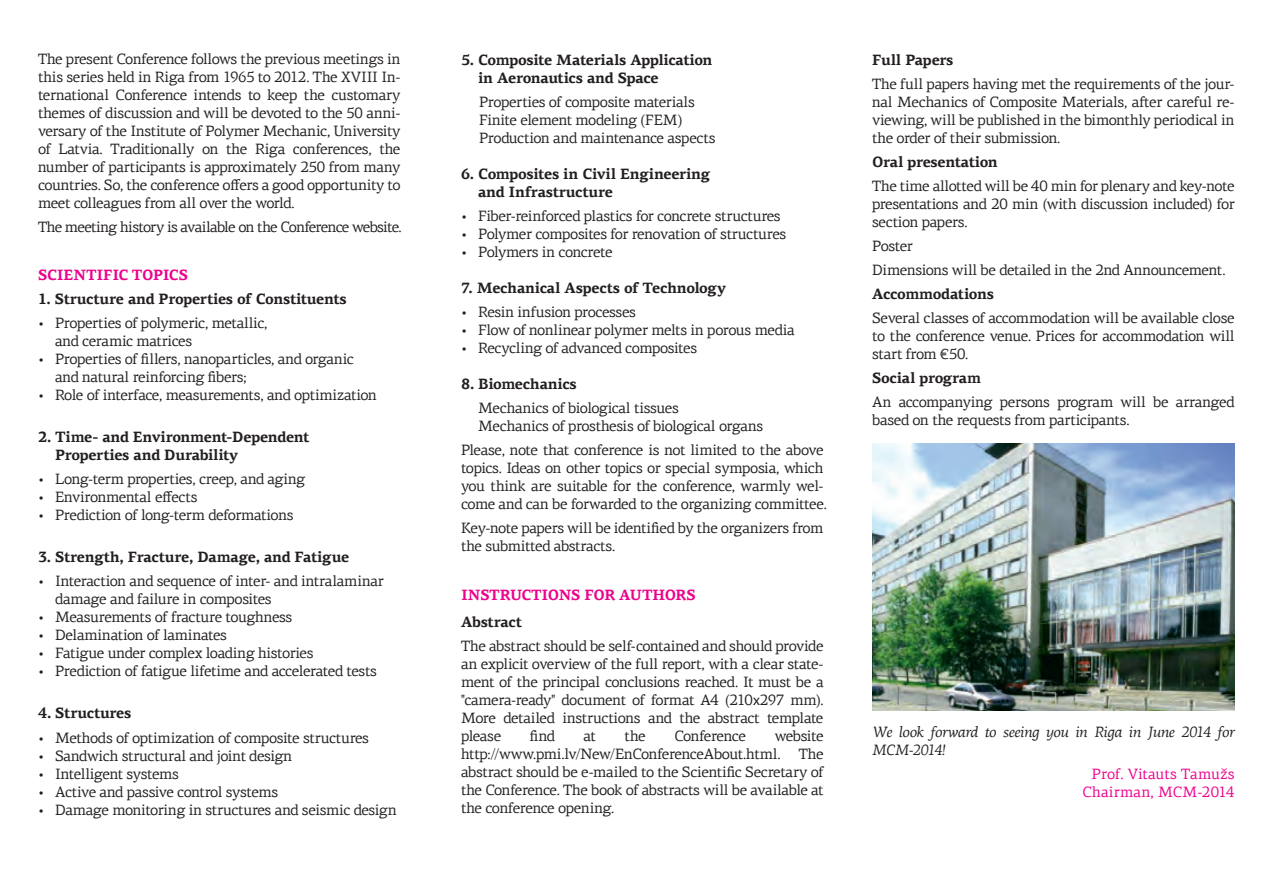
<style>
.page{position:relative;width:1263px;height:893px;background:#fff}
.page>*{position:absolute;margin:0;border:0;box-sizing:border-box;transform-origin:0 0}
.t1{font:15px/18px "PF Agora Serif Pro";letter-spacing:-.025em;color:#231f20}
.t2{font:700 15px/18px "PF Agora Serif Pro";letter-spacing:-.02em;color:#231f20}
.t3{font:italic 15px/18px "PF Agora Serif Pro";letter-spacing:-.035em;color:#231f20}
.t4{font:15px "PF Agora Serif Pro";letter-spacing:-.045em;color:#231f20}
.t5{font:700 15px "PF Agora Serif Pro";letter-spacing:-.01em;color:#ed028c}
.t6{font:15px/18px "PF Agora Serif Pro";letter-spacing:.01em;color:#ed028c;text-align:right}
.s1{font-family:"Myriad Pro"}
</style>
<div class="page">
<img style="left:872px;top:443px;width:362px;height:267px">
<p class="t1" style="left:38px;top:50px;width:364px;text-align:justify">The present Conference follows the previous meetings in this series held in Riga from 1965 to 2012. The XVIII In&shy;ternational Conference intends to keep the customary themes of discussion and will be devoted to the 50 anni&shy;versary of the Institute of Polymer Mechanic, University of Latvia. Traditionally on the Riga conferences, the number of participants is approximately 250 from many countries. So, the conference offers a good opportunity to meet colleagues from all over the world.</p>
<p class="t4" style="left:38px;top:218px;width:365px">The meeting history is available on the Conference website.</p>
<p class="t5" style="left:38px;top:266px;width:151px">SCIENTIFIC TOPICS</p>
<p class="t2" style="left:38px;top:291px;width:310px">1. Structure and Properties of Constituents</p>
<p class="t1" style="left:55px;top:314px;width:214px;text-indent:-17px">• Properties of polymeric, metallic, and ceramic matrices</p>
<p class="t1" style="left:55px;top:350px;width:300px;text-indent:-17px">• Properties of fillers, nanoparticles, and organic and natural reinforcing fibers;</p>
<p class="t1" style="left:38px;top:386px;width:340px">• Role of interface, measurements, and optimization</p>
<p class="t2" style="left:55px;top:429px;width:256px;text-indent:-17px">2. Time- and Environment-Dependent<br>Properties and Durability</p>
<p class="t1" style="left:38px;top:470px;width:269px">• Long-term properties, creep, and aging</p>
<p class="t1" style="left:38px;top:488px;width:161px">• Environmental effects</p>
<p class="t1" style="left:38px;top:506px;width:257px">• Prediction of long-term deformations</p>
<p class="t2" style="left:38px;top:549px;width:313px">3. Strength, Fracture, Damage, and Fatigue</p>
<p class="t1" style="left:55px;top:572px;width:330px;text-indent:-17px">• Interaction and sequence of inter- and intralaminar damage and failure in composites</p>
<p class="t1" style="left:38px;top:608px;width:256px">• Measurements of fracture toughness</p>
<p class="t1" style="left:38px;top:626px;width:190px">• Delamination of laminates</p>
<p class="t1" style="left:38px;top:644px;width:277px">• Fatigue under complex loading histories</p>
<p class="t1" style="left:38px;top:662px;width:340px">• Prediction of fatigue lifetime and accelerated tests</p>
<p class="t2" style="left:38px;top:705px;width:95px">4. Structures</p>
<p class="t1" style="left:38px;top:728px;width:333px">• Methods of optimization of composite structures</p>
<p class="t1" style="left:38px;top:746px;width:256px">• Sandwich structural and joint design</p>
<p class="t1" style="left:38px;top:764px;width:143px">• Intelligent systems</p>
<p class="t1" style="left:38px;top:782px;width:242px">• Active and passive control systems</p>
<p class="t1" style="left:38px;top:800px;width:360px">• Damage monitoring in structures and seismic design</p>
<p class="t2" style="left:478px;top:51px;width:236px;text-indent:-17px">5. Composite Materials Application in Aeronautics and Space</p>
<p class="t1" style="left:479px;top:93px;width:238px">Properties of composite materials<br>Finite element modeling (FEM)<br>Production and maintenance aspects</p>
<p class="t2" style="left:478px;top:165px;width:234px;text-indent:-17px">6. Composites in Civil Engineering and Infrastructure</p>
<p class="t1" style="left:461px;top:207px;width:321px">• Fiber-reinforced plastics for concrete structures</p>
<p class="t1" style="left:461px;top:225px;width:327px">• Polymer composites for renovation of structures</p>
<p class="t1" style="left:461px;top:243px;width:153px">• Polymers in concrete</p>
<p class="t2" style="left:461px;top:279px;width:266px">7. Mechanical Aspects of Technology</p>
<p class="t1" style="left:461px;top:303px;width:176px">• Resin infusion processes</p>
<p class="t1" style="left:461px;top:321px;width:335px">• Flow of nonlinear polymer melts in porous media</p>
<p class="t1" style="left:461px;top:339px;width:238px">• Recycling of advanced composites</p>
<p class="t2" style="left:461px;top:375px;width:117px">8. Biomechanics</p>
<p class="t1" style="left:478px;top:399px;width:287px">Mechanics of biological tissues<br>Mechanics of prosthesis of biological organs</p>
<p class="t1" style="left:461px;top:441px;width:367px">Please, note that conference is not limited to the above topics. Ideas on other topics or special symposia, which you think are suitable for the conference, warmly wel&shy;come and can be forwarded to the organizing committee.</p>
<p class="t1" style="left:461px;top:519px;width:364px">Key-note papers will be identified by the organizers from the submitted abstracts.</p>
<p class="t5" style="left:461px;top:586px;width:236px">INSTRUCTIONS FOR AUTHORS</p>
<p class="t2" style="left:461px;top:613px;width:62px">Abstract</p>
<p class="t1" style="left:461px;top:637px;width:364px;text-align:justify">The abstract should be self-contained and should provide an explicit overview of the full report, with a clear state&shy;ment of the principal conclusions reached. It must be a "camera-ready" document of format A4 (210<span class="s1">x</span>297 mm).<br>More detailed instructions and the abstract template please</p>
<p class="t1" style="left:530px;top:727px;width:27px">find</p>
<p class="t1" style="left:584px;top:727px;width:14px">at</p>
<p class="t1" style="left:625px;top:727px;width:23px">the</p>
<p class="t1" style="left:674px;top:727px;width:73px">Conference</p>
<p class="t1" style="left:461px;top:727px;width:364px;text-align:justify;text-indent:314px">website http://www.pmi.lv/New/EnConferenceAbout.html. The abstract should be e-mailed to the Scientific Secretary of the Conference. The book of abstracts will be available at the conference opening.</p>
<p class="t2" style="left:872px;top:51px;width:83px">Full Papers</p>
<p class="t1" style="left:872px;top:75px;width:364px;text-align:justify">The full papers having met the requirements of the jour&shy;nal Mechanics of Composite Materials, aſter careful re&shy;viewing, will be published in the bimonthly periodical in the order of their submission.</p>
<p class="t2" style="left:872px;top:153px;width:127px">Oral presentation</p>
<p class="t1" style="left:872px;top:177px;width:364px;text-align:justify">The time allotted will be 40 min for plenary and key-note presentations and 20 min (with discussion included) for section papers.</p>
<p class="t1" style="left:872px;top:234px;width:355px;line-height:24px">Poster<br>Dimensions will be detailed in the 2nd Announcement.</p>
<p class="t2" style="left:872px;top:285px;width:123px">Accommodations</p>
<p class="t1" style="left:872px;top:309px;width:364px;text-align:justify">Several classes of accommodation will be available close to the conference venue. Prices for accommodation will start from €50.</p>
<p class="t2" style="left:872px;top:369px;width:111px">Social program</p>
<p class="t1" style="left:872px;top:393px;width:364px">An accompanying persons program will be arranged based on the requests from participants.</p>
<p class="t3" style="left:872px;top:723px;width:364px">We look forward to seeing you in Riga in June 2014 for<br>MCM-2014!</p>
<p class="t6" style="left:1082px;top:765px;width:154px">Prof. Vitauts Tamužs<br>Chairman, MCM-2014</p>
</div>
